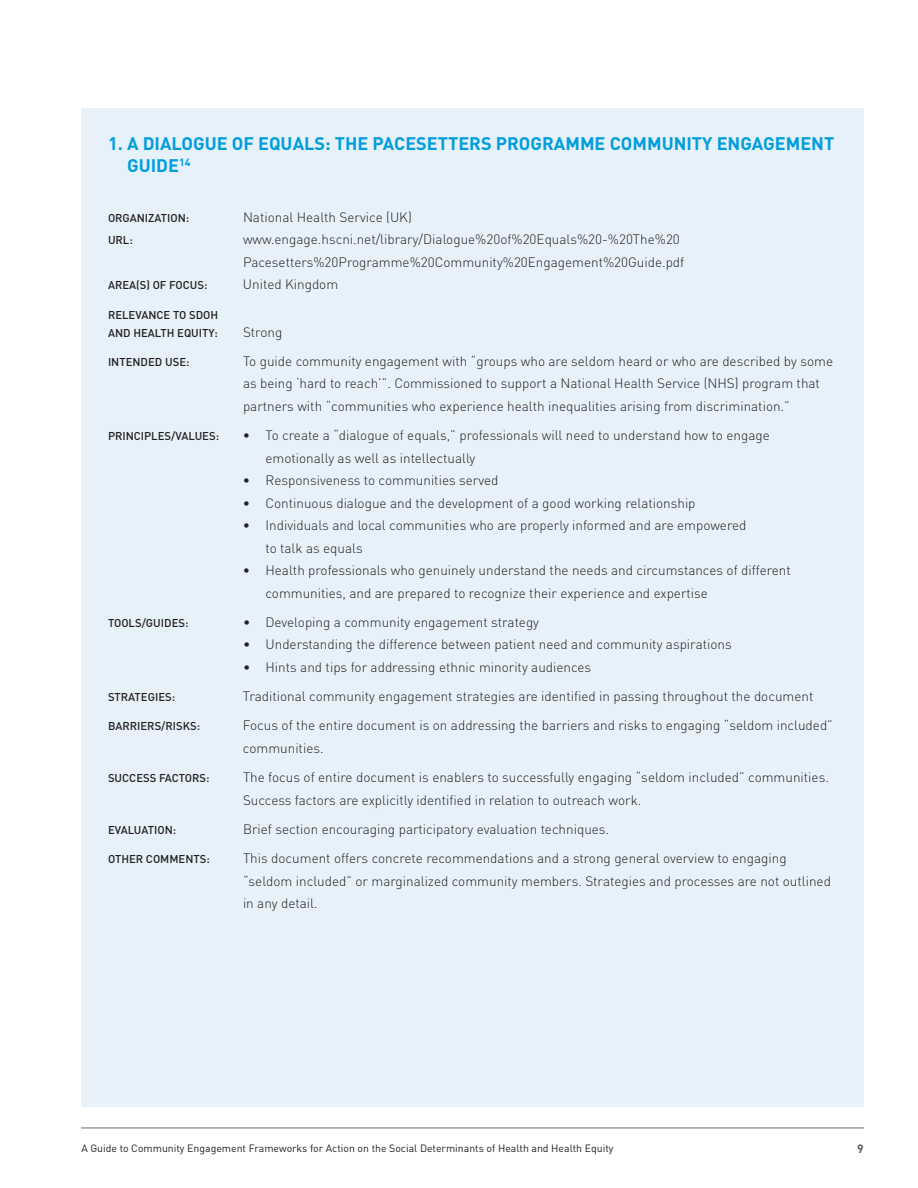
<style>
.page{position:relative;width:918px;height:1188px;background:#fff}
.page>*{position:absolute;margin:0;border:0;box-sizing:border-box;transform-origin:0 0}
.t1{font:700 18px/22.5px "DIN";color:#009ddc}
.t2{font:300 13.5px/22.5px "DIN";color:#231f20}
.t3{font:700 12px "DIN";color:#58595b}
.t4{font:500 11.25px/18px "DIN";color:#231f20;text-align:right}
.t5{font:500 11.25px "DIN";letter-spacing:.02em;color:#231f20}
.t6{font:10.5px "DIN";color:#231f20}
</style>
<div class="page">
<hr style="left:81px;top:1128px;width:783px;height:1px;background:#646e7b">
<div style="left:81px;top:108px;width:783px;height:999px;background:#e6f1fa"></div>
<h1 class="t1" style="left:127px;top:131px;width:709px;text-indent:-19px">1. A DIALOGUE OF EQUALS: THE PACESETTERS PROGRAMME COMMUNITY ENGAGEMENT<br>GUIDE<sup>14</sup></h1>
<p class="t4" style="left:108px;top:209px;width:83px">ORGAN IZATION :</p>
<p class="t2" style="left:243px;top:206px;width:170px">National Health Service (UK)</p>
<p class="t4" style="left:108px;top:231px;width:26px">URL:</p>
<p class="t2" style="left:243px;top:228px;width:443px">www.engage.hscni.net/library/Dialogue%20of%20Equals%20-%20The%20<br>Pacesetters%20Programme%20Community%20Engagement%20Guide.pdf</p>
<p class="t4" style="left:108px;top:276px;width:69px">AREA(S) OF FOC</p>
<p class="t4" style="left:190px;top:276px;width:19px">US:</p>
<p class="t2" style="left:243px;top:273px;width:97px">United Kingdom</p>
<p class="t4" style="left:108px;top:305px;width:49px">RE LEVANCE</p>
<p class="t4" style="left:108px;top:305px;width:112px">TO SDOH<br>AND HEALTH EQUITY:</p>
<p class="t2" style="left:243px;top:320px;width:41px">Strong</p>
<p class="t4" style="left:108px;top:353px;width:8px">INTENDED</p>
<p class="t4" style="left:165px;top:353px;width:26px">USE:</p>
<p class="t2" style="left:243px;top:350px;width:592px">To guide community engagement with “groups who are seldom heard or who are described by some as being ‘hard to reach’”. Commissioned to support a National Health Service (NHS) program that partners with “communities who experience health inequalities arising from discrimination.”</p>
<p class="t4" style="left:108px;top:427px;width:113px">PRINCIPLES/VALUES:</p>
<p class="t2" style="left:266px;top:424px;width:506px;text-indent:-23px">• To create a “dialogue of equals,” professionals will need to understand how to engage emotionally as well as intellectually</p>
<p class="t2" style="left:243px;top:469px;width:257px">• Responsiveness to communities served</p>
<p class="t2" style="left:243px;top:491px;width:454px">• Continuous dialogue and the development of a good working relationship</p>
<p class="t2" style="left:266px;top:514px;width:482px;text-indent:-23px">• Individuals and local communities who are properly informed and are empowered to talk as equals</p>
<p class="t2" style="left:266px;top:559px;width:527px;text-indent:-23px">• Health professionals who genuinely understand the needs and circumstances of different communities, and are prepared to recognize their experience and expertise</p>
<p class="t4" style="left:108px;top:614px;width:64px">TOO LS/GUIDES</p>
<p class="t4" style="left:185px;top:614px;width:5px">:</p>
<p class="t2" style="left:243px;top:611px;width:298px">• Developing a community engagement strategy</p>
<p class="t2" style="left:243px;top:633px;width:490px">• Understanding the difference between patient need and community aspirations</p>
<p class="t2" style="left:243px;top:656px;width:350px">• Hints and tips for addressing ethnic minority audiences</p>
<p class="t5" style="left:108px;top:690px;width:69px">STRATEGIES :</p>
<p class="t2" style="left:243px;top:685px;width:572px">Traditional community engagement strategies are identified in passing throughout the document</p>
<p class="t4" style="left:108px;top:717px;width:94px">BARRIERS/RISKS:</p>
<p class="t2" style="left:243px;top:714px;width:591px">Focus of the entire document is on addressing the barriers and risks to engaging “seldom included” communities.</p>
<p class="t4" style="left:108px;top:769px;width:22px">SUCCESS</p>
<p class="t4" style="left:159px;top:769px;width:52px">FACTO RS:</p>
<p class="t2" style="left:243px;top:766px;width:587px">The focus of entire document is enablers to successfully engaging “seldom included” communities.<br>Success factors are explicitly identified in relation to outreach work.</p>
<p class="t4" style="left:108px;top:821px;width:70px">EVALUAT ION :</p>
<p class="t2" style="left:243px;top:818px;width:368px">Brief section encouraging participatory evaluation techniques.</p>
<p class="t4" style="left:108px;top:850px;width:15px">OTHE</p>
<p class="t4" style="left:136px;top:850px;width:51px">R COMMENTS</p>
<p class="t4" style="left:206px;top:850px;width:5px">:</p>
<p class="t2" style="left:243px;top:847px;width:589px">This document offers concrete recommendations and a strong general overview to engaging “seldom included” or marginalized community members. Strategies and processes are not outlined in any detail.</p>
<p class="t6" style="left:81px;top:1141px;width:534px">A Guide to Community Engagement Frameworks for Action on the Social Determinants of Health and Health Equity</p>
<p class="t3" style="left:857px;top:1141px;width:8px">9</p>
</div>
